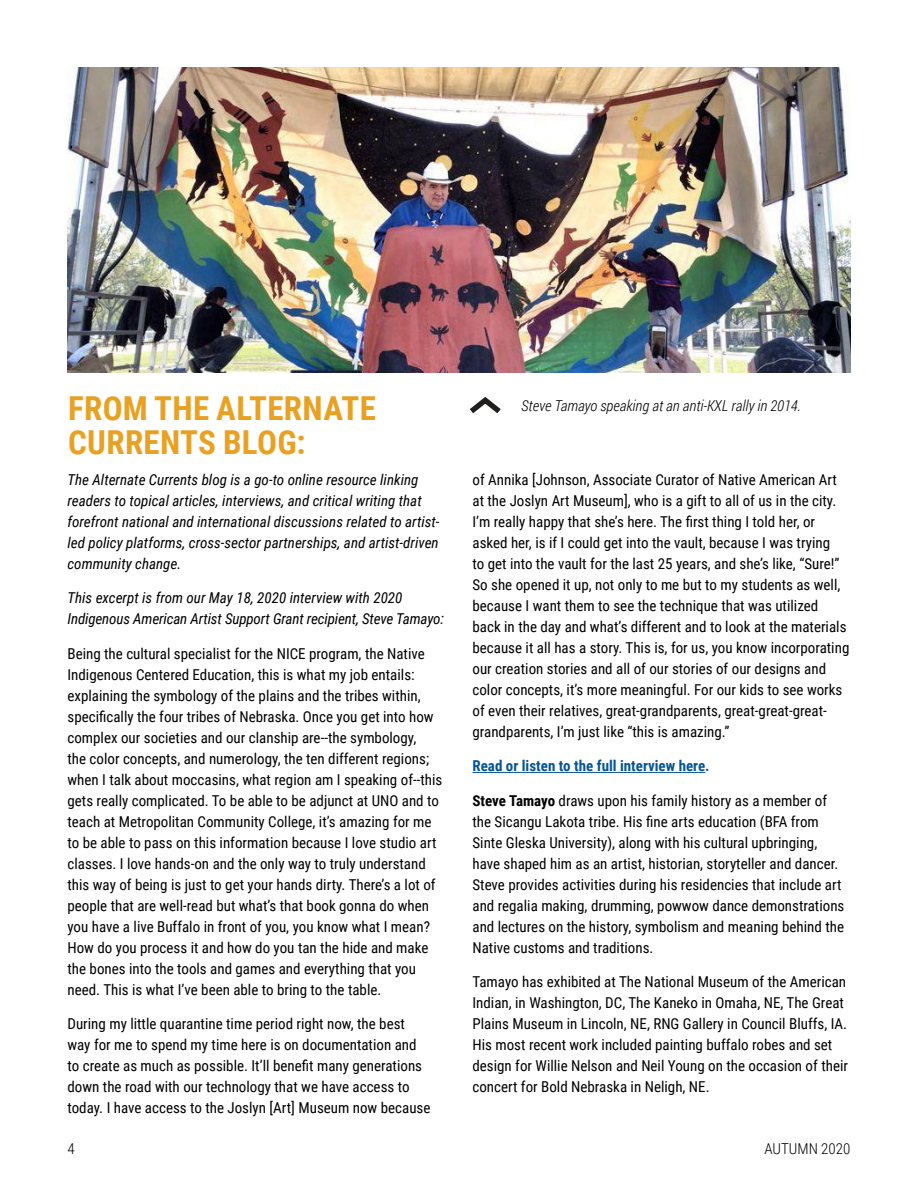
<style>
.page{position:relative;width:918px;height:1188px;background:#fff}
.page>*{position:absolute;margin:0;border:0;box-sizing:border-box;transform-origin:0 0}
.t1{font:700 33px/34.5px "Roboto Condensed";letter-spacing:.01em;color:#e8a123}
.t2{font:15px/21px "Roboto Condensed";color:#000}
.t3{font:italic 15px/21px "Roboto Condensed";color:#000}
.t4{font:italic 300 15px "Roboto Condensed";color:#000}
.t5{font:700 15px "Roboto Condensed";color:#055593}
.t6{font:300 15px "Roboto Condensed";color:#000}
.s1{font-weight:700}
</style>
<div class="page">
<img style="left:68px;top:68px;width:782px;height:305px">
<hr style="left:472px;top:772px;width:233px;height:1px;background:#055593">
<svg style="left:469px;top:396px;width:32px;height:18px"></svg>
<h1 class="t1" style="left:68px;top:390px;width:309px">FROM THE ALTERNATE<br>CURRENTS BLOG:</h1>
<p class="t3" style="left:68px;top:468px;width:374px">The Alternate Currents blog is a go-to online resource linking readers to topical articles, interviews, and critical writing that forefront national and international discussions related to artist&shy;led policy platforms, cross-sector partnerships, and artist-driven community change.</p>
<p class="t3" style="left:68px;top:587px;width:378px">This excerpt is from our May 18, 2020 interview with 2020<br>Indigenous American Artist Support Grant recipient, Steve Tamayo:</p>
<p class="t2" style="left:68px;top:642px;width:376px">Being the cultural specialist for the NICE program, the Native Indigenous Centered Education, this is what my job entails: explaining the symbology of the plains and the tribes within, specifically the four tribes of Nebraska. Once you get into how complex our societies and our clanship are--the symbology,<br>the color concepts, and numerology, the ten different regions; when I talk about moccasins, what region am I speaking of--this gets really complicated. To be able to be adjunct at UNO and to teach at Metropolitan Community College, it’s amazing for me to be able to pass on this information because I love studio art classes. I love hands-on and the only way to truly understand this way of being is just to get your hands dirty. There’s a lot of people that are well-read but what’s that book gonna do when you have a live Buffalo in front of you, you know what I mean?<br>How do you process it and how do you tan the hide and make the bones into the tools and games and everything that you need. This is what I’ve been able to bring to the table.</p>
<p class="t2" style="left:68px;top:1013px;width:364px">During my little quarantine time period right now, the best way for me to spend my time here is on documentation and to create as much as possible. It’ll benefit many generations down the road with our technology that we have access to today. I have access to the Joslyn [Art] Museum now because</p>
<p class="t4" style="left:521px;top:395px;width:281px">Steve Tamayo speaking at an anti-KXL rally in 2014.</p>
<p class="t2" style="left:472px;top:468px;width:378px">of Annika [Johnson, Associate Curator of Native American Art at the Joslyn Art Museum], who is a gift to all of us in the city.<br>I’m really happy that she’s here. The first thing I told her, or asked her, is if I could get into the vault, because I was trying<br>to get into the vault for the last 25 years, and she’s like, “Sure!” So she opened it up, not only to me but to my students as well, because I want them to see the technique that was utilized back in the day and what’s different and to look at the materials because it all has a story. This is, for us, you know incorporating our creation stories and all of our stories of our designs and color concepts, it’s more meaningful. For our kids to see works of even their relatives, great-grandparents, great-great-great&shy;grandparents, I’m just like “this is amazing.”</p>
<p class="t5" style="left:472px;top:755px;width:239px">Read or listen to the full interview here.</p>
<p class="t2" style="left:472px;top:789px;width:373px"><span class="s1">Steve Tamayo</span> draws upon his family history as a member of the Sicangu Lakota tribe. His fine arts education (BFA from Sinte Gleska University), along with his cultural upbringing, have shaped him as an artist, historian, storyteller and dancer.<br>Steve provides activities during his residencies that include art and regalia making, drumming, powwow dance demonstrations and lectures on the history, symbolism and meaning behind the Native customs and traditions.</p>
<p class="t2" style="left:472px;top:971px;width:377px">Tamayo has exhibited at The National Museum of the American Indian, in Washington, DC, The Kaneko in Omaha, NE, The Great Plains Museum in Lincoln, NE, RNG Gallery in Council Bluffs, IA.<br>His most recent work included painting buffalo robes and set design for Willie Nelson and Neil Young on the occasion of their concert for Bold Nebraska in Neligh, NE.</p>
<p class="t6" style="left:68px;top:1138px;width:9px">4</p>
<p class="t6" style="left:764px;top:1138px;width:88px">AUTUMN 2020</p>
</div>
